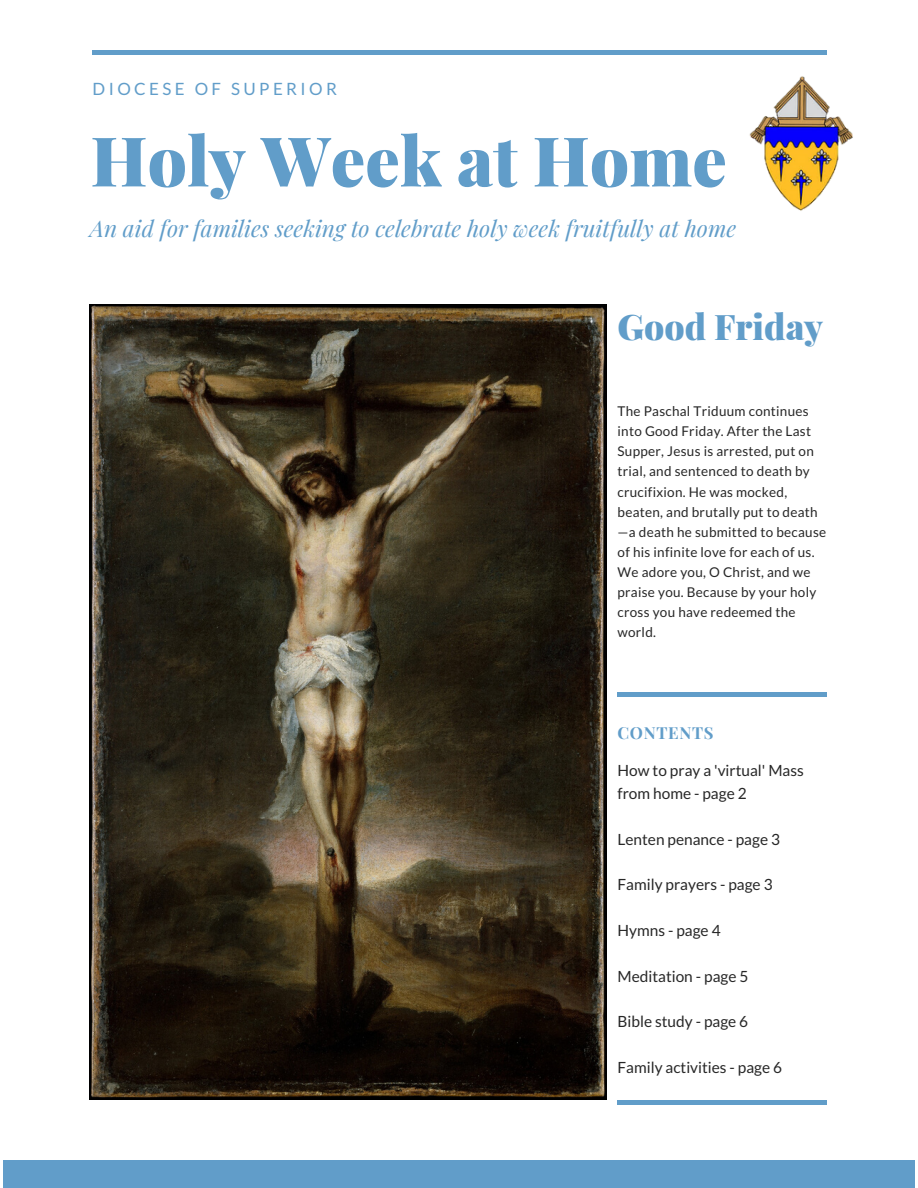
<style>
.page{position:relative;width:918px;height:1188px;background:#fff}
.page>*{position:absolute;margin:0;border:0;box-sizing:border-box;transform-origin:0 0}
.t1{font:900 68.7px "Playfair Display";color:#619dc9}
.t2{font:900 35.25px "Playfair Display";color:#619dc9}
.t3{font:italic 22.65px "Playfair Display";color:#619dc9}
.t4{font:16.95px "Lato";letter-spacing:.2em;color:#619dc9}
.t5{font:700 16.65px "Playfair Display";letter-spacing:.04em;color:#619dc9}
.t6{font:15.45px/22.8px "Lato";color:#272727}
.t7{font:13.5px/20.1px "Lato";letter-spacing:.02em;color:#272727}
</style>
<div class="page">
<div style="left:3px;top:1161px;width:912px;height:27px;background:#619dc9"></div>
<hr style="left:92px;top:50px;width:734px;height:4px;background:#619dc9">
<hr style="left:618px;top:693px;width:209px;height:4px;background:#619dc9">
<hr style="left:618px;top:1101px;width:209px;height:4px;background:#619dc9">
<img style="left:90px;top:305px;width:516px;height:794px">
<img style="left:749px;top:76px;width:104px;height:135px">
<p class="t4" style="left:93px;top:78px;width:246px">DIOCESE OF SUPERIOR</p>
<h1 class="t1" style="left:91px;top:112px;width:638px">Holy Week at Home</h1>
<h3 class="t3" style="left:90px;top:213px;width:648px">An aid for families seeking to celebrate holy week fruitfully at home</h3>
<h2 class="t2" style="left:618px;top:302px;width:207px">Good Friday</h2>
<p class="t7" style="left:618px;top:401px;width:210px">The Paschal Triduum continues into Good Friday. After the Last<br>Supper, Jesus is arrested, put on trial, and sentenced to death by crucifixion. He was mocked, beaten, and brutally put to death —a death he submitted to because of his infinite love for each of us.<br>We adore you, O Christ, and we praise you. Because by your holy cross you have redeemed the world.</p>
<p class="t5" style="left:618px;top:721px;width:97px">CONTENTS</p>
<p class="t6" style="left:618px;top:759px;width:188px">How to pray a 'virtual' Mass from home - page 2</p>
<p class="t6" style="left:618px;top:827px;width:164px">Lenten penance - page 3</p>
<p class="t6" style="left:618px;top:873px;width:157px">Family prayers - page 3</p>
<p class="t6" style="left:618px;top:919px;width:105px">Hymns - page 4</p>
<p class="t6" style="left:618px;top:964px;width:132px">Meditation - page 5</p>
<p class="t6" style="left:618px;top:1010px;width:132px">Bible study - page 6</p>
<p class="t6" style="left:618px;top:1055px;width:166px">Family activities - page 6</p>
</div>
